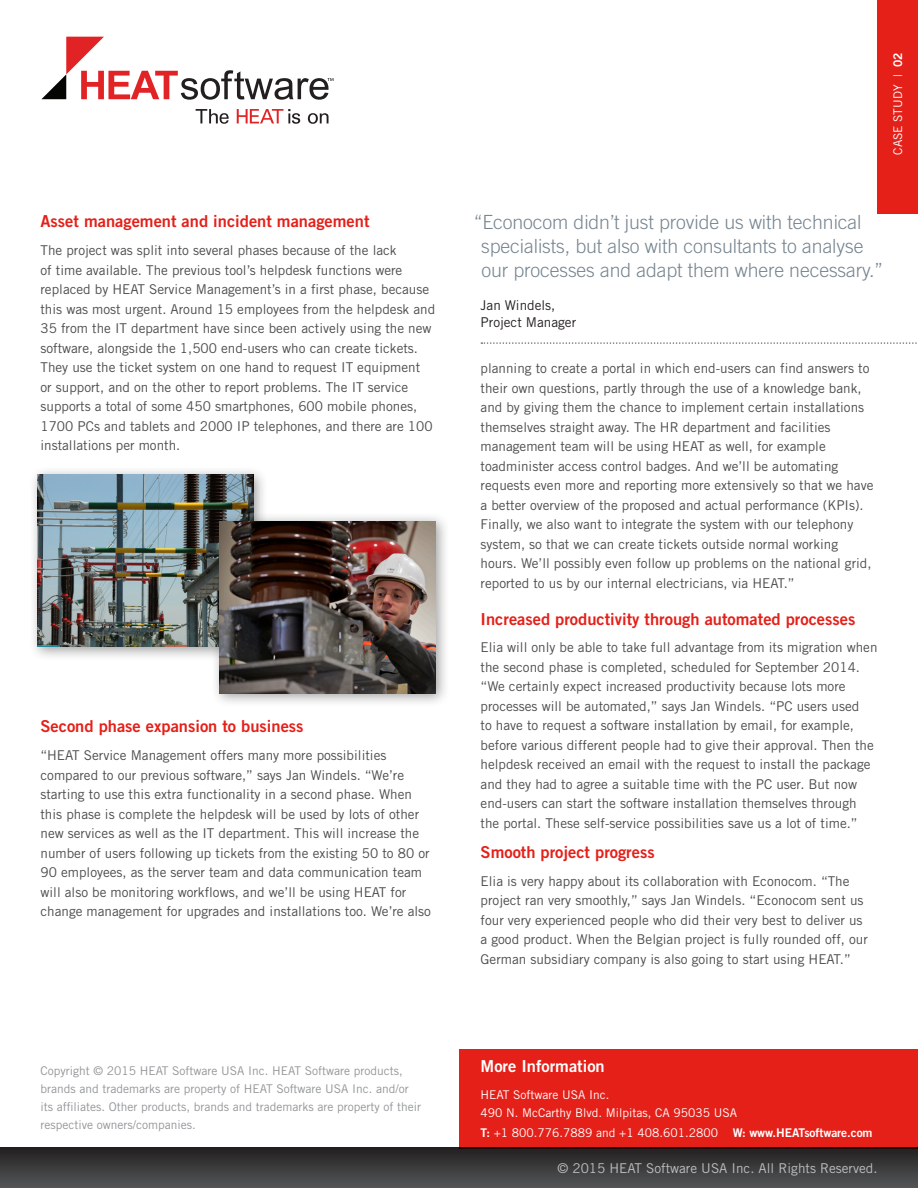
<style>
.page{position:relative;width:918px;height:1188px;background:#fff}
.page>*{position:absolute;margin:0;border:0;box-sizing:border-box;transform-origin:0 0}
.Pull_Quote{font:300 19.5px/24px "Trade Gothic LT Std";letter-spacing:-.005em;color:#76848f}
.Subhead{font:16.5px "Trade Gothic LT Std Bd 2";color:#e42019}
.Body_Type{font:16.5px "Trade Gothic LT Std Bd 2";color:#e42019}
.t1{font:16.5px "Trade Gothic LT Std Bd 2";color:#fff}
.Body_Type-2{font:13.5px/19.5px "Trade Gothic LT Std";color:#4b4c4d}
.t2{font:13.5px "Trade Gothic LT Std";color:#bcbdc0}
.Quote_Name{font:13.5px/16.5px "Trade Gothic LT Std";color:#231f20}
.Copyright_text_block{font:12px/18px "Trade Gothic LT Std";color:#939598}
.Page_Identifier{font:12px/18px "Trade Gothic LT Std";color:#fff}
.t3{font:12px "Trade Gothic LT Std Bd 2";letter-spacing:-.005em;color:#fff}
.s1{font-family:"Trade Gothic LT Std Bd 2"}
</style>
<div class="page">
<div style="left:878px;top:0;width:40px;height:214px;background:#e42019"></div>
<svg style="left:196px;top:109px;width:33px;height:15px"></svg>
<svg style="left:237px;top:109px;width:63px;height:15px"></svg>
<svg style="left:308px;top:113px;width:21px;height:11px"></svg>
<svg style="left:41px;top:37px;width:292px;height:63px"></svg>
<div style="left:0;top:1148px;width:918px;height:40px;background:linear-gradient(to bottom,#242122,#535456)"></div>
<div style="left:459px;top:1049px;width:459px;height:100px;background:#e42019"></div>
<svg style="left:481px;top:342px;width:436px;height:2px"></svg>
<div style="left:28px;top:465px;width:240px;height:196px;background:#231f20;opacity:.43"></div>
<img style="left:37px;top:474px;width:216px;height:172px">
<div style="left:210px;top:512px;width:240px;height:196px;background:#231f20;opacity:.43"></div>
<img style="left:219px;top:521px;width:216px;height:172px">
<p class="Subhead" style="left:40px;top:211px;width:331px">Asset management and incident management</p>
<p class="Body_Type-2" style="left:40px;top:241px;width:396px">The project was split into several phases because of the lack<br>of time available. The previous tool’s helpdesk functions were replaced by HEAT Service Management’s in a first phase, because this was most urgent. Around 15 employees from the helpdesk and 35 from the IT department have since been actively using the new software, alongside the 1,500 end-users who can create tickets.<br>They use the ticket system on one hand to request IT equipment<br>or support, and on the other to report problems. The IT service supports a total of some 450 smartphones, 600 mobile phones, 1700 PCs and tablets and 2000 IP telephones, and there are 100 installations per month.</p>
<p class="Subhead" style="left:40px;top:716px;width:265px">Second phase expansion to business</p>
<p class="Body_Type-2" style="left:40px;top:746px;width:392px">“HEAT Service Management offers many more possibilities compared to our previous software,” says Jan Windels. “We’re starting to use this extra functionality in a second phase. When this phase is complete the helpdesk will be used by lots of other new services as well as the IT department. This will increase the number of users following up tickets from the existing 50 to 80 or 90 employees, as the server team and data communication team will also be monitoring workflows, and we’ll be using HEAT for change management for upgrades and installations too. We’re also</p>
<p class="Copyright_text_block" style="left:40px;top:1061px;width:382px">Copyright © 2015 HEAT Software USA Inc. HEAT Software products, brands and trademarks are property of HEAT Software USA Inc. and/or its affiliates. Other products, brands and trademarks are property of their respective owners/companies.</p>
<p class="Page_Identifier" style="left:889px;top:155px;width:104px;rotate:-90deg">CASE STUDY | <span class="s1">02</span></p>
<p class="Pull_Quote" style="left:481px;top:210px;width:403px;text-indent:-8px">“Econocom didn’t just provide us with technical specialists, but also with consultants to analyse our processes and adapt them where necessary.”</p>
<p class="Quote_Name" style="left:481px;top:297px;width:97px">Jan Windels,<br>Project Manager</p>
<p class="Body_Type-2" style="left:481px;top:358px;width:394px">planning to create a portal in which end-users can find answers to their own questions, partly through the use of a knowledge bank, and by giving them the chance to implement certain installations themselves straight away. The HR department and facilities management team will be using HEAT as well, for example toadminister access control badges. And we’ll be automating requests even more and reporting more extensively so that we have a better overview of the proposed and actual performance (KPIs).<br>Finally, we also want to integrate the system with our telephony system, so that we can create tickets outside normal working hours. We’ll possibly even follow up problems on the national grid, reported to us by our internal electricians, via HEAT.”</p>
<p class="Body_Type" style="left:481px;top:609px;width:376px">Increased productivity through automated processes</p>
<p class="Body_Type-2" style="left:481px;top:638px;width:398px">Elia will only be able to take full advantage from its migration when the second phase is completed, scheduled for September 2014. “We certainly expect increased productivity because lots more processes will be automated,” says Jan Windels. “PC users used<br>to have to request a software installation by email, for example, before various different people had to give their approval. Then the helpdesk received an email with the request to install the package and they had to agree a suitable time with the PC user. But now end-users can start the software installation themselves through the portal. These self-service possibilities save us a lot of time.”</p>
<p class="Subhead" style="left:481px;top:841px;width:176px">Smooth project progress</p>
<p class="Body_Type-2" style="left:481px;top:871px;width:389px">Elia is very happy about its collaboration with Econocom. “The project ran very smoothly,” says Jan Windels. “Econocom sent us four very experienced people who did their very best to deliver us a good product. When the Belgian project is fully rounded off, our German subsidiary company is also going to start using HEAT.”</p>
<p class="t1" style="left:481px;top:1056px;width:126px">More Information</p>
<p class="Page_Identifier" style="left:481px;top:1086px;width:258px">HEAT Software USA Inc.<br>490 N. McCarthy Blvd. Milpitas, CA 95035 USA</p>
<p class="Page_Identifier" style="left:481px;top:1123px;width:235px"><span class="s1">T:</span> +1 800.776.7889 and +1 408.601.2800</p>
<p class="t3" style="left:733px;top:1125px;width:141px">W: www.HEATsoftware.com</p>
<p class="t2" style="left:558px;top:1160px;width:321px">© 2015 HEAT Software USA Inc. All Rights Reserved.</p>
</div>
